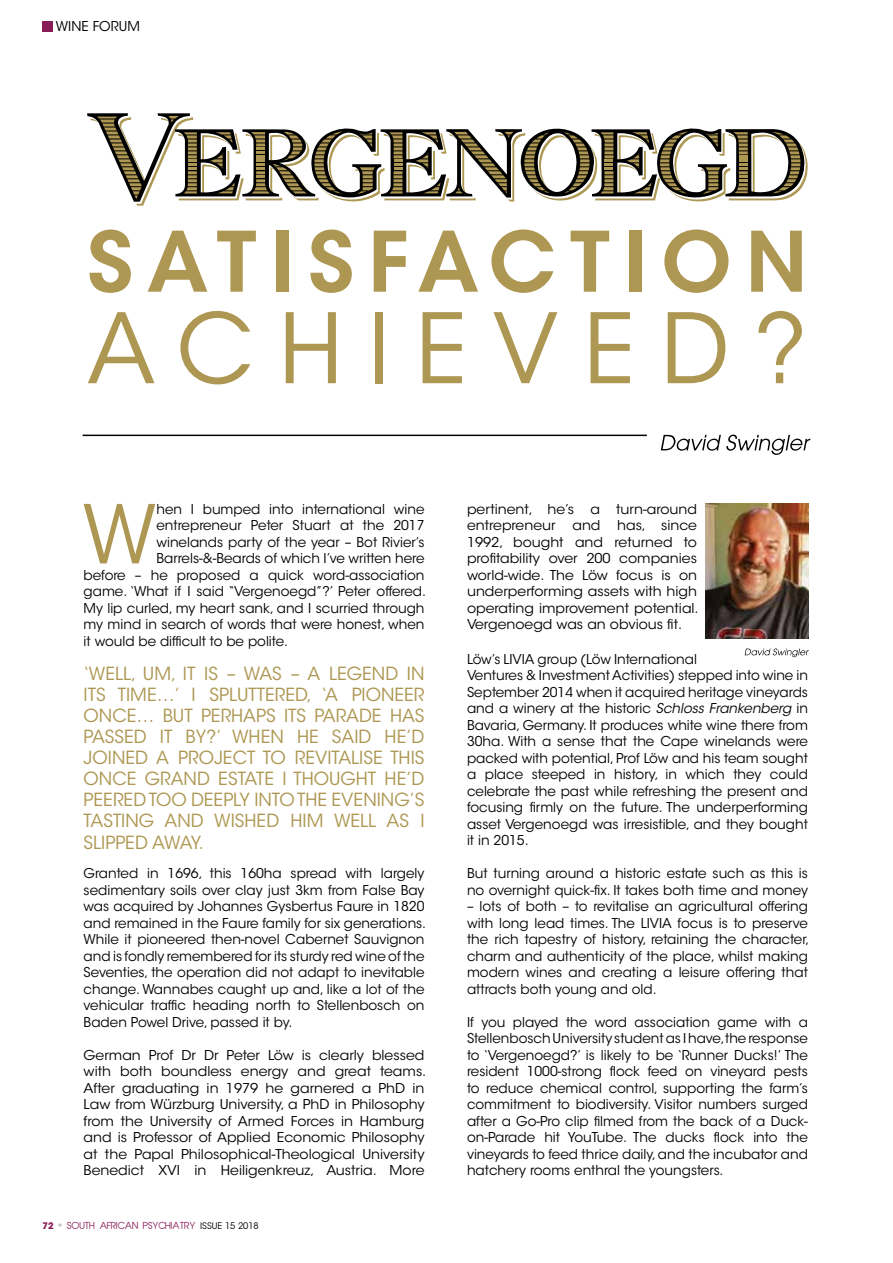
<style>
.page{position:relative;width:893px;height:1263px;background:#fff}
.page>*{position:absolute;margin:0;border:0;box-sizing:border-box;transform-origin:0 0}
.t1{font:96px "ITC Avant Garde Std";letter-spacing:.26em;color:#ad9752}
.t2{font:600 82.5px "ITC Avant Garde Std";letter-spacing:.17em;color:#ad9752}
.t3{font:80.4px "ITC Avant Garde Std";color:#ad9752}
.t4{font:18px/21px "ITC Avant Garde Std";color:#ad9752;text-align:justify}
.t5{font:13.5px/16.5px "ITC Avant Garde Std";color:#000}
.t6{font:13.5px/16.5px "ITC Avant Garde Std";color:#000;scale:1.04 1}
.t7{font:9px "Abeatby Kai";color:#891c56}
.s1{font-family:"ITC Avant Garde Std";font-weight:700}
.s2{font-family:"ITC Avant Garde Std";font-size:12px;color:#a7a9ac}
.s3{font-family:"ITC Avant Garde Std";color:#000}
.s4{font-style:italic}
</style>
<div class="page">
<svg style="left:661px;top:435px;width:149px;height:20px"></svg>
<hr style="left:83px;top:435px;width:564px;height:1px;background:#000">
<img style="left:705px;top:504px;width:104px;height:135px">
<svg style="left:745px;top:648px;width:64px;height:9px"></svg>
<svg style="left:87px;top:113px;width:718px;height:89px"></svg>
<div style="left:43px;top:21px;width:10px;height:11px;background:#891c56"></div>
<p class="t5" style="left:56px;top:18px;width:85px">WINE FORUM</p>
<h2 class="t2" style="left:87px;top:209px;width:722px">SATISFACTION</h2>
<h1 class="t1" style="left:87px;top:290px;width:722px">ACHIEVED?</h1>
<h3 class="t3" style="left:83px;top:486px;width:75px">W</h3>
<p class="t5" style="left:156px;top:501px;width:270px">hen I bumped into international wine</p>
<p class="t5" style="left:156px;top:517px;width:270px">entrepreneur Peter Stuart at the 2017</p>
<p class="t5" style="left:156px;top:534px;width:270px">winelands party of the year – Bot Rivier’s</p>
<p class="t5" style="left:156px;top:550px;width:270px">Barrels-&amp;-Beards of which I’ve written here</p>
<p class="t5" style="left:84px;top:567px;width:342px">before – he proposed a quick word-association</p>
<p class="t5" style="left:84px;top:583px;width:344px">game. ‘What if I said “Vergenoegd”?’ Peter offered.</p>
<p class="t5" style="left:84px;top:600px;width:342px">My lip curled, my heart sank, and I scurried through</p>
<p class="t5" style="left:84px;top:616px;width:342px">my mind in search of words that were honest, when</p>
<p class="t5" style="left:84px;top:633px;width:206px">it would be difficult to be polite.</p>
<p class="t4" style="left:84px;top:664px;width:342px">‘WELL, UM, IT IS – WAS – A LEGEND IN ITS TIME…’ I SPLUTTERED, ‘A PIONEER ONCE… BUT PERHAPS ITS PARADE HAS PASSED IT BY?’ WHEN HE SAID HE’D JOINED A PROJECT TO REVITALISE THIS ONCE GRAND ESTATE I THOUGHT HE’D PEERED TOO DEEPLY INTO THE EVENING’S TASTING AND WISHED HIM WELL AS I SLIPPED AWAY.</p>
<p class="t5" style="left:84px;top:865px;width:344px">Granted in 1696, this 160ha spread with largely sedimentary soils over clay just 3km from False Bay was acquired by Johannes Gysbertus Faure in 1820 and remained in the Faure family for six generations.<br>While it pioneered then-novel Cabernet Sauvignon and is fondly remembered for its sturdy red wine of the Seventies, the operation did not adapt to inevitable change. Wannabes caught up and, like a lot of the vehicular traffic heading north to Stellenbosch on Baden Powel Drive, passed it by.</p>
<p class="t6" style="left:84px;top:1047px;width:331px">German Prof Dr Dr Peter Löw is clearly blessed with both boundless energy and great teams.<br>After graduating in 1979 he garnered a PhD in Law from Würzburg University, a PhD in Philosophy from the University of Armed Forces in Hamburg and is Professor of Applied Economic Philosophy at the Papal Philosophical-Theological University Benedict XVI in Heiligenkreuz, Austria. More</p>
<p class="t7" style="left:43px;top:1222px;width:218px"><span class="s1">72</span> <span class="s2">*</span> SOUTH AFRICAN PSYCHIATRY <span class="s3">ISSUE 15 2018</span></p>
<p class="t6" style="left:467px;top:501px;width:224px">pertinent, he’s a turn-around entrepreneur and has, since<br>1992, bought and returned to profitability over 200 companies world-wide. The Löw focus is on underperforming assets with high operating improvement potential.<br>Vergenoegd was an obvious fit.</p>
<p class="t5" style="left:467px;top:651px;width:342px">Löw’s LIVIA group (Löw International<br>Ventures &amp; Investment Activities) stepped into wine in September 2014 when it acquired heritage vineyards and a winery at the historic <span class="s4">Schloss Frankenberg</span> in Bavaria, Germany. It produces white wine there from 30ha. With a sense that the Cape winelands were packed with potential, Prof Löw and his team sought a place steeped in history, in which they could celebrate the past while refreshing the present and focusing firmly on the future. The underperforming asset Vergenoegd was irresistible, and they bought it in 2015.</p>
<p class="t5" style="left:467px;top:865px;width:342px">But turning around a historic estate such as this is no overnight quick-fix. It takes both time and money</p>
<p class="t5" style="left:467px;top:898px;width:344px;text-align:justify">– lots of both – to revitalise an agricultural offering with long lead times. The LIVIA focus is to preserve the rich tapestry of history, retaining the character, charm and authenticity of the place, whilst making modern wines and creating a leisure offering that attracts both young and old.</p>
<p class="t5" style="left:467px;top:1014px;width:342px;text-align:justify">If you played the word association game with a Stellenbosch University student as I have,the response to ‘Vergenoegd?’ is likely to be ‘Runner Ducks!’ The resident 1000-strong flock feed on vineyard pests to reduce chemical control, supporting the farm’s commitment to biodiversity. Visitor numbers surged after a Go-Pro clip filmed from the back of a Duck&shy;on-Parade hit YouTube. The ducks flock into the vineyards to feed thrice daily, and the incubator and hatchery rooms enthral the youngsters.</p>
</div>
